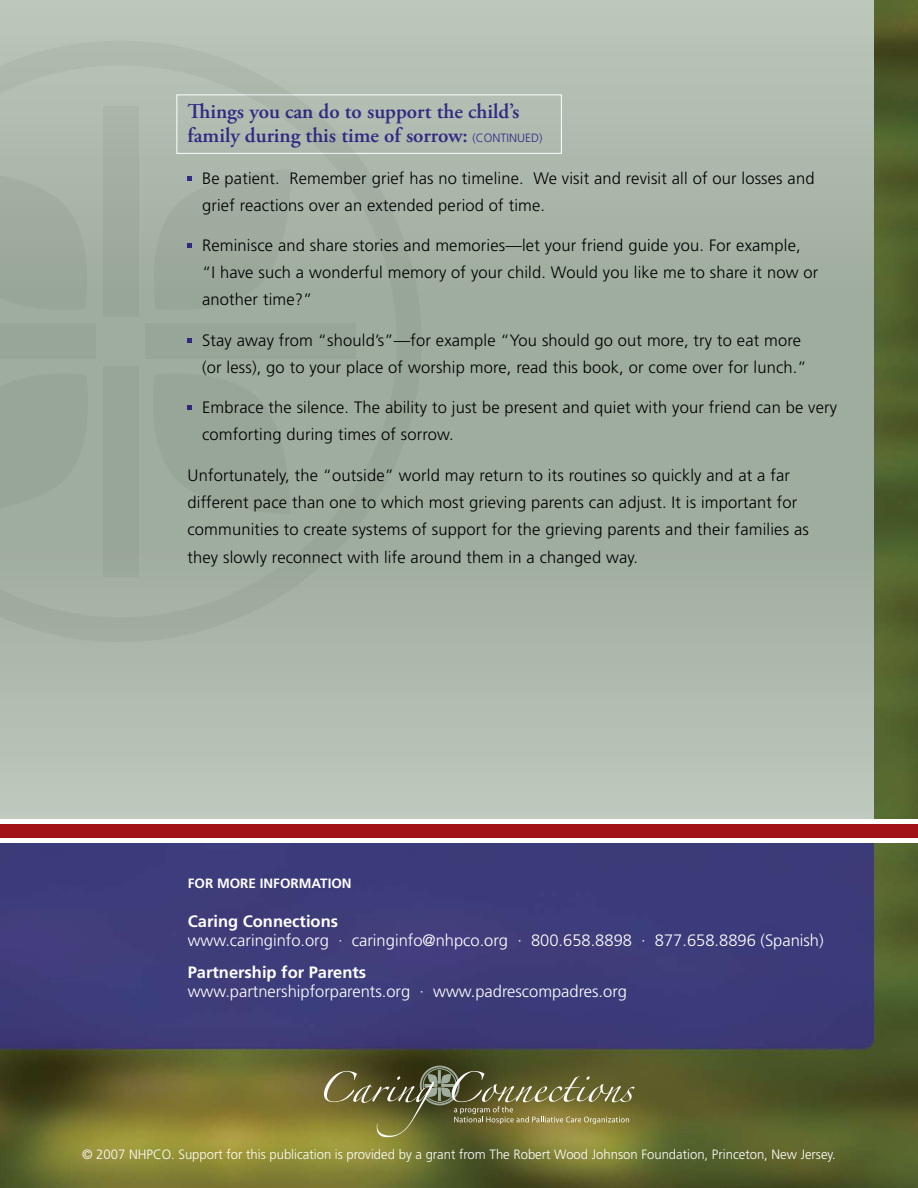
<style>
.page{position:relative;width:918px;height:1188px;background:#fff}
.page>*{position:absolute;margin:0;border:0;box-sizing:border-box;transform-origin:0 0}
.t1{font:600 21px/24px "Adobe Garamond Pro";color:#332985}
.t2{font:300 16.5px/27px "Frutiger";letter-spacing:.01em;color:#000}
.t3{font:300 16.5px "Frutiger";color:#fff}
.t4{font:700 16.5px "Frutiger";color:#fff}
.t5{font:300 13.5px "Frutiger";color:#fff}
.t6{font:700 13.5px "Frutiger";color:#fff}
.s1{font-family:"Frutiger";font-weight:300;font-size:12px}
</style>
<div class="page">
<img style="left:0;top:0;width:918px;height:1188px">
<div style="left:0;top:0;width:873px;height:831px;background:#9fad9e"></div>
<div style="left:0;top:0;width:873px;height:324px;background:linear-gradient(to bottom,#bdc7bd,#9caa9b)"></div>
<div style="left:0;top:519px;width:873px;height:318px;background:linear-gradient(to bottom,#9caa9b,#c1cbc1)"></div>
<svg style="left:324px;top:1065px;width:310px;height:72px;background:#73703d"></svg>
<div style="left:177px;top:94px;width:385px;height:60px;border:1px solid #fff"></div>
<div style="left:0;top:819px;width:918px;height:24px;background:#fff"></div>
<div style="left:0;top:824px;width:918px;height:14px;background:#a21318"></div>
<svg style="left:0;top:40px;width:422px;height:602px"></svg>
<p class="t1" style="left:188px;top:99px;width:356px">Things you can do to support the child’s family during this time of sorrow: <span class="s1">(conti nu ed)</span></p>
<p class="t2" style="left:202px;top:165px;width:614px">Be patient. Remember grief has no timeline. We visit and revisit all of our losses and grief reactions over an extended period of time.</p>
<p class="t2" style="left:202px;top:232px;width:618px">Reminisce and share stories and memories—let your friend guide you. For example,<br>“I have such a wonderful memory of your child. Would you like me to share it now or another time?”</p>
<p class="t2" style="left:202px;top:327px;width:606px">Stay away from “should’s”—for example “You should go out more, try to eat more (or less), go to your place of worship more, read this book, or come over for lunch.”</p>
<p class="t2" style="left:202px;top:394px;width:637px">Embrace the silence. The ability to just be present and quiet with your friend can be very comforting during times of sorrow.</p>
<p class="t2" style="left:188px;top:462px;width:623px">Unfortunately, the “outside” world may return to its routines so quickly and at a far different pace than one to which most grieving parents can adjust. It is important for communities to create systems of support for the grieving parents and their families as</p>
<p class="t2" style="left:188px;top:544px;width:452px">they slowly reconnect with life around them in a changed way.</p>
<p class="t6" style="left:188px;top:875px;width:165px">For More Information</p>
<p class="t4" style="left:188px;top:911px;width:152px">Caring Connections</p>
<p class="t3" style="left:188px;top:931px;width:637px">www.caringinfo.org · caringinfo@nhpco.org · 800.658.8898 · 877.658.8896 (Spanish)</p>
<p class="t4" style="left:188px;top:962px;width:180px">Partnership for Parents</p>
<p class="t3" style="left:188px;top:982px;width:441px">www.partnershipforparents.org · www.padrescompadres.org</p>
<p class="t5" style="left:82px;top:1147px;width:755px">© 2007 NHPCO . Support for this publication is provided by a grant from The Robert Wood Johnson Foundation, Princeton, New Jersey.</p>
</div>
